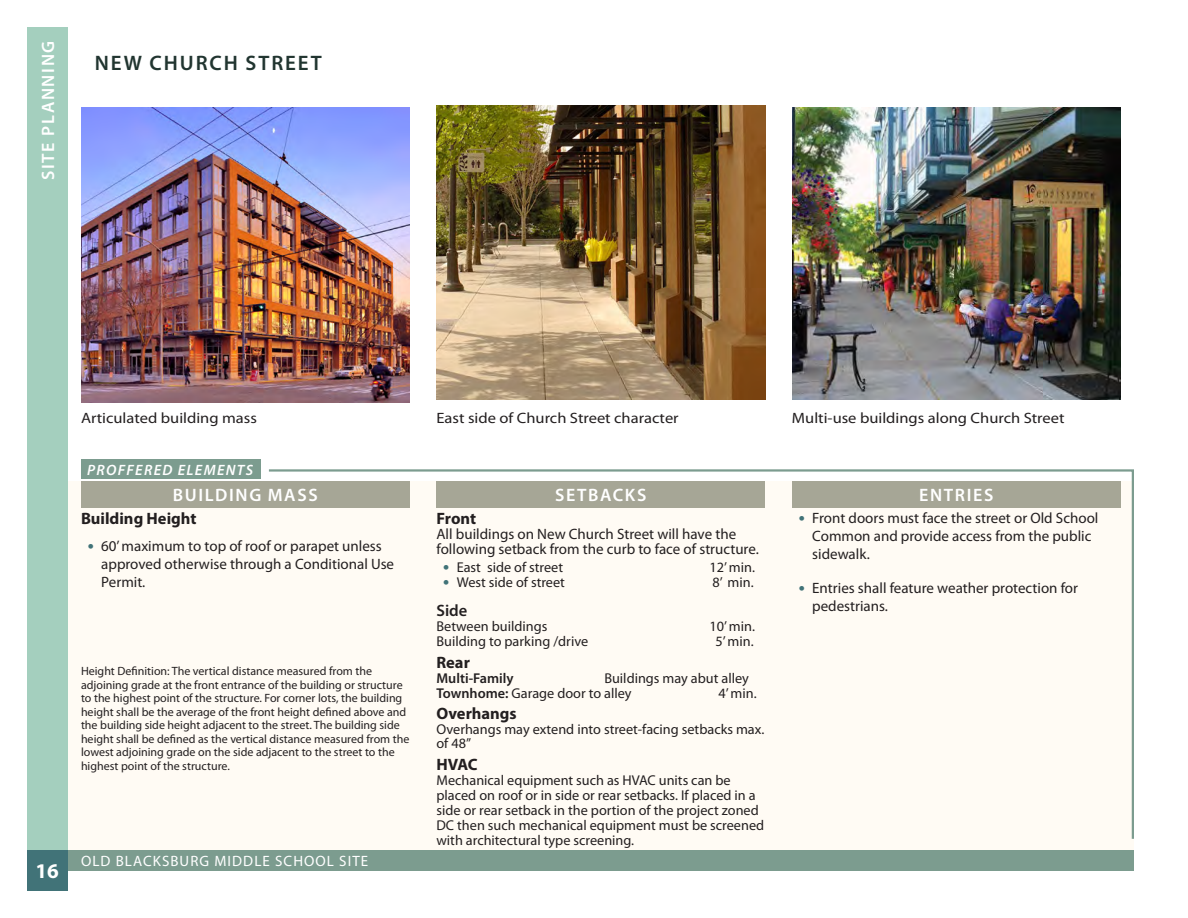
<style>
.page{position:relative;width:1188px;height:918px;background:#fff}
.page>*{position:absolute;margin:0;border:0;box-sizing:border-box;transform-origin:0 0}
.t1{font:600 21px "Myriad Pro";letter-spacing:.09em;color:#213530}
.Page{font:700 21px "Myriad Pro";color:#fff}
.Header_1{font:600 18px "Myriad Pro";letter-spacing:.09em;color:#fff}
.Section_Title{font:600 18px "Myriad Pro";letter-spacing:.09em;color:#fff}
.Paragraph_Text{font:700 16.5px "Myriad Pro";color:#231f20}
.Paragraph_Text-2{font:600 16.5px "Myriad Pro";color:#231f20}
.Paragraph_Text-3{font:15px/18px "Myriad Pro";color:#231f20}
.Paragraph_Text-4{font:15px "Myriad Pro";color:#231f20;scale:1.1 1}
.Booklet_Title{font:15px "Myriad Pro";letter-spacing:.07em;color:#fff}
.Header_1-2{font:italic 600 15px "Myriad Pro";letter-spacing:.09em;color:#fff}
.Paragraph_Text-5{font:14.25px/15px "Myriad Pro";color:#231f20}
.Paragraph_Text-6{font:600 14.25px "Myriad Pro";color:#231f20}
.Paragraph_Text-7{font:12px/13.6px "Myriad Pro";color:#231f20}
.s1{font-weight:700;font-size:18px;color:#417378}
.s2{font-weight:600}
</style>
<div class="page">
<img style="left:792px;top:108px;width:328px;height:292px">
<img style="left:436px;top:105px;width:329px;height:295px">
<img style="left:81px;top:108px;width:329px;height:294px">
<div style="left:68px;top:482px;width:1066px;height:368px;background:#fffbf4"></div>
<svg style="left:267px;top:469px;width:867px;height:370px"></svg>
<div style="left:27px;top:27px;width:41px;height:823px;background:#a4cfbe"></div>
<div style="left:68px;top:850px;width:1066px;height:21px;background:#7c9c8f"></div>
<div style="left:27px;top:850px;width:41px;height:41px;background:#417378"></div>
<div style="left:81px;top:482px;width:329px;height:26px;background:#a6a696"></div>
<div style="left:436px;top:482px;width:329px;height:26px;background:#a6a696"></div>
<div style="left:792px;top:482px;width:328px;height:26px;background:#a6a696"></div>
<div style="left:81px;top:460px;width:180px;height:19px;background:#7c9c8f"></div>
<p class="Section_Title" style="left:37px;top:180px;width:141px;rotate:-90deg">SITE PLANNING</p>
<p class="t1" style="left:95px;top:49px;width:229px">NEW CHURCH STREET</p>
<p class="Page" style="left:36px;top:857px;width:25px">16</p>
<p class="Paragraph_Text-4" style="left:81px;top:408px;width:161px">Articulated building mass</p>
<p class="Paragraph_Text-4" style="left:436px;top:408px;width:222px">East side of Church Street character</p>
<p class="Paragraph_Text-4" style="left:792px;top:408px;width:249px">Multi-use buildings along Church Street</p>
<p class="Header_1-2" style="left:87px;top:460px;width:168px">PROFFERED ELEMENTS</p>
<p class="Header_1" style="left:173px;top:484px;width:146px">BUILDING MASS</p>
<p class="Header_1" style="left:555px;top:484px;width:93px">SETBACKS</p>
<p class="Header_1" style="left:919px;top:484px;width:76px">ENTRIES</p>
<p class="Paragraph_Text" style="left:81px;top:508px;width:117px">Building Height</p>
<p class="Paragraph_Text-3" style="left:101px;top:537px;width:294px;text-indent:-14px"><span class="s1">•</span> 60’ maximum to top of roof or parapet unless approved otherwise through a Conditional Use<br>Permit.</p>
<p class="Paragraph_Text-7" style="left:81px;top:664px;width:330px">Height Definition: The vertical distance measured from the adjoining grade at the front entrance of the building or structure to the highest point of the structure. For corner lots, the building height shall be the average of the front height defined above and the building side height adjacent to the street. The building side height shall be defined as the vertical distance measured from the lowest adjoining grade on the side adjacent to the street to the highest point of the structure.</p>
<p class="Booklet_Title" style="left:81px;top:852px;width:289px">OLD BLACKSBURG MIDDLE SCHOOL SITE</p>
<p class="Paragraph_Text" style="left:436px;top:508px;width:41px">Front</p>
<p class="Paragraph_Text-3" style="left:436px;top:526px;width:324px;line-height:15px">All buildings on New Church Street will have the following setback from the curb to face of structure.</p>
<p class="Paragraph_Text-5" style="left:443px;top:560px;width:121px"><span class="s1">•</span> East side of street</p>
<p class="Paragraph_Text-5" style="left:710px;top:560px;width:47px">12’ min.</p>
<p class="Paragraph_Text-5" style="left:443px;top:575px;width:123px"><span class="s1">•</span> West side of street</p>
<p class="Paragraph_Text-5" style="left:713px;top:575px;width:43px">8’ min.</p>
<p class="Paragraph_Text-2" style="left:436px;top:600px;width:32px">Side</p>
<p class="Paragraph_Text-5" style="left:436px;top:618px;width:112px">Between buildings</p>
<p class="Paragraph_Text-5" style="left:710px;top:618px;width:47px">10’ min.</p>
<p class="Paragraph_Text-5" style="left:436px;top:633px;width:153px">Building to parking /drive</p>
<p class="Paragraph_Text-5" style="left:716px;top:633px;width:40px">5’ min.</p>
<p class="Paragraph_Text" style="left:436px;top:651px;width:35px">Rear</p>
<p class="Paragraph_Text-6" style="left:436px;top:669px;width:79px">Multi-Family</p>
<p class="Paragraph_Text-5" style="left:436px;top:670px;width:314px;text-indent:168px">Buildings may abut alley<br><span class="s2">Townhome:</span> Garage door to alley</p>
<p class="Paragraph_Text-5" style="left:719px;top:685px;width:40px">4’ min.</p>
<p class="Paragraph_Text" style="left:436px;top:703px;width:82px">Overhangs</p>
<p class="Paragraph_Text-5" style="left:436px;top:723px;width:329px;line-height:13.5px">Overhangs may extend into street-facing setbacks max. of 48”</p>
<p class="Paragraph_Text" style="left:436px;top:753px;width:43px">HVAC</p>
<p class="Paragraph_Text-5" style="left:436px;top:772px;width:329px">Mechanical equipment such as HVAC units can be placed on roof or in side or rear setbacks. If placed in a side or rear setback in the portion of the project zoned DC then such mechanical equipment must be screened with architectural type screening.</p>
<p class="Paragraph_Text-3" style="left:812px;top:508px;width:288px;text-indent:-14px"><span class="s1">•</span> Front doors must face the street or Old School<br>Common and provide access from the public sidewalk.</p>
<p class="Paragraph_Text-3" style="left:812px;top:579px;width:267px;text-indent:-14px"><span class="s1">•</span> Entries shall feature weather protection for pedestrians.</p>
</div>
